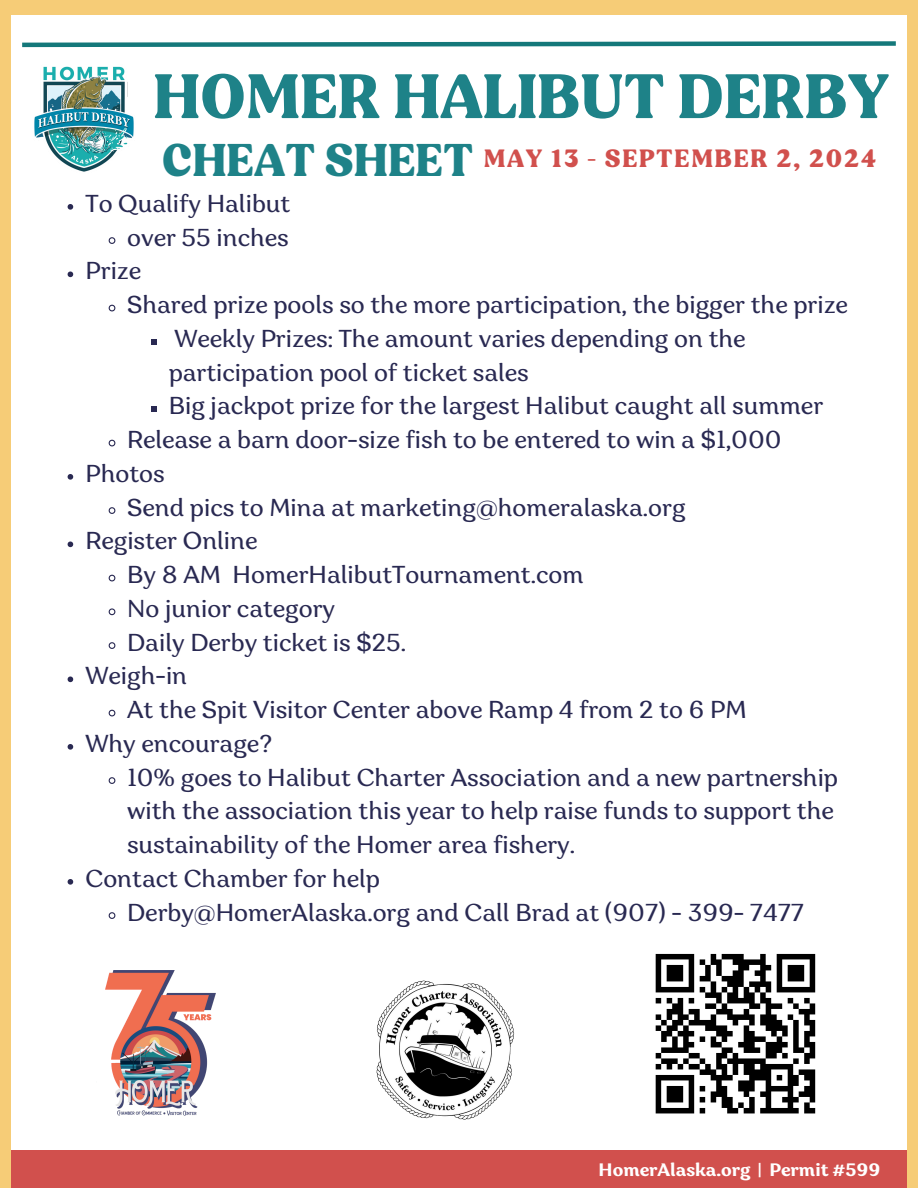
<style>
.page{position:relative;width:918px;height:1188px;background:#f6cc77}
.page>*{position:absolute;margin:0;border:0;box-sizing:border-box;transform-origin:0 0}
.t1{font:900 61.5px "Peachi";color:#1e8288}
.t2{font:900 45px "Peachi";color:#1e8288}
.t3{font:900 24.6px "Peachi";letter-spacing:.07em;color:#d1504d}
.t4{font:24.45px/33.8px "Garbata";color:#292952}
.t5{font:700 18px "Garbata";color:#fff}
</style>
<div class="page">
<div style="left:11px;top:15px;width:896px;height:1158px;background:#fff"></div>
<div style="left:11px;top:1151px;width:896px;height:37px;background:#d1504d"></div>
<svg style="left:22px;top:41px;width:874px;height:7px"></svg>
<img style="left:376px;top:980px;width:139px;height:140px">
<img style="left:105px;top:970px;width:110px;height:145px">
<svg style="left:655px;top:953px;width:161px;height:161px"></svg>
<img style="left:34px;top:66px;width:100px;height:106px">
<svg style="left:68px;top:204px;width:5px;height:6px"></svg>
<svg style="left:108px;top:237px;width:8px;height:7px"></svg>
<svg style="left:68px;top:272px;width:5px;height:5px"></svg>
<svg style="left:108px;top:304px;width:8px;height:8px"></svg>
<svg style="left:151px;top:339px;width:5px;height:6px"></svg>
<svg style="left:151px;top:407px;width:5px;height:5px"></svg>
<svg style="left:108px;top:439px;width:8px;height:8px"></svg>
<svg style="left:68px;top:474px;width:5px;height:6px"></svg>
<svg style="left:108px;top:507px;width:8px;height:7px"></svg>
<svg style="left:68px;top:542px;width:5px;height:5px"></svg>
<svg style="left:108px;top:574px;width:8px;height:8px"></svg>
<svg style="left:108px;top:608px;width:8px;height:8px"></svg>
<svg style="left:108px;top:642px;width:8px;height:7px"></svg>
<svg style="left:68px;top:677px;width:5px;height:5px"></svg>
<svg style="left:108px;top:709px;width:8px;height:8px"></svg>
<svg style="left:68px;top:744px;width:5px;height:6px"></svg>
<svg style="left:108px;top:777px;width:8px;height:7px"></svg>
<svg style="left:68px;top:879px;width:5px;height:6px"></svg>
<svg style="left:108px;top:912px;width:8px;height:7px"></svg>
<p class="t1" style="left:153px;top:57px;width:737px">HOMER HALIBUT DERBY</p>
<p class="t2" style="left:162px;top:132px;width:313px">CHEAT SHEET</p>
<p class="t3" style="left:484px;top:142px;width:394px">MAY 13 - SEPTEMBER 2, 2024</p>
<p class="t4" style="left:86px;top:189px;width:206px">To Qualify Halibut</p>
<p class="t4" style="left:127px;top:223px;width:163px">over 55 inches</p>
<p class="t4" style="left:86px;top:257px;width:57px">Prize</p>
<p class="t4" style="left:127px;top:291px;width:722px">Shared prize pools so the more participation, the bigger the prize</p>
<p class="t4" style="left:169px;top:324px;width:578px">Weekly Prizes: The amount varies depending on the participation pool of ticket sales</p>
<p class="t4" style="left:169px;top:392px;width:656px">Big jackpot prize for the largest Halibut caught all summer</p>
<p class="t4" style="left:127px;top:426px;width:656px">Release a barn door-size fish to be entered to win a $1,000</p>
<p class="t4" style="left:86px;top:459px;width:81px">Photos</p>
<p class="t4" style="left:127px;top:493px;width:560px">Send pics to Mina at marketing@homeralaska.org</p>
<p class="t4" style="left:86px;top:527px;width:173px">Register Online</p>
<p class="t4" style="left:127px;top:561px;width:458px">By 8 AM HomerHalibutTournament.com</p>
<p class="t4" style="left:127px;top:594px;width:210px">No junior category</p>
<p class="t4" style="left:127px;top:628px;width:281px">Daily Derby ticket is $25.</p>
<p class="t4" style="left:86px;top:662px;width:103px">Weigh-in</p>
<p class="t4" style="left:127px;top:696px;width:621px">At the Spit Visitor Center above Ramp 4 from 2 to 6 PM</p>
<p class="t4" style="left:86px;top:729px;width:188px">Why encourage?</p>
<p class="t4" style="left:127px;top:763px;width:712px">10% goes to Halibut Charter Association and a new partnership with the association this year to help raise funds to support the sustainability of the Homer area fishery.</p>
<p class="t4" style="left:86px;top:864px;width:296px">Contact Chamber for help</p>
<p class="t4" style="left:127px;top:898px;width:679px">Derby@HomerAlaska.org and Call Brad at (907) - 399- 7477</p>
<p class="t5" style="left:599px;top:1163px;width:283px">HomerAlaska.org | Permit #599</p>
</div>
